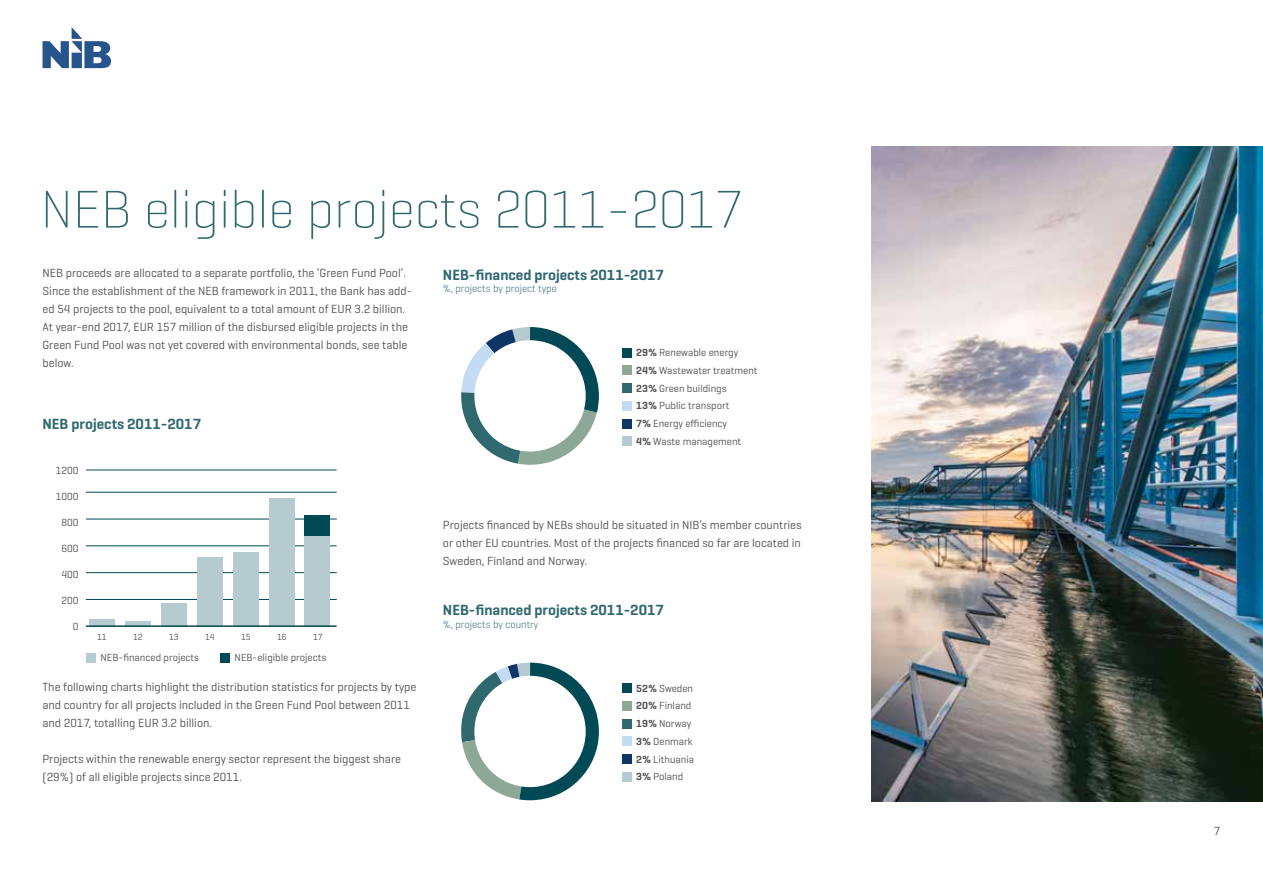
<style>
.page{position:relative;width:1263px;height:893px;background:#fff}
.page>*{position:absolute;margin:0;border:0;box-sizing:border-box;transform-origin:0 0}
.t1{font:200 54px "Geogrotesque";letter-spacing:-.01em;color:#306870}
.t2{font:600 15px "Geogrotesque";color:#306870}
.t3{font:12px/18px "Geogrotesque";color:#505050}
.t4{font:10.5px/17.7px "Geogrotesque";color:#505050}
.t5{font:300 10.5px "Geogrotesque";color:#306870}
.t6{font:9px "Geogrotesque";letter-spacing:-.02em;color:#505050}
.s1{font-weight:600}
</style>
<div class="page">
<svg style="left:43px;top:27px;width:68px;height:41px"></svg>
<hr style="left:86px;top:599px;width:251px;height:1px;background:#004955">
<hr style="left:86px;top:572px;width:251px;height:1px;background:#004955">
<hr style="left:86px;top:546px;width:251px;height:1px;background:#004955">
<hr style="left:86px;top:519px;width:251px;height:1px;background:#004955">
<hr style="left:86px;top:492px;width:251px;height:1px;background:#004955">
<hr style="left:86px;top:470px;width:251px;height:1px;background:#004955">
<div style="left:305px;top:515px;width:25px;height:21px;background:#004955"></div>
<div style="left:89px;top:619px;width:26px;height:7px;background:#b6cbd0"></div>
<div style="left:125px;top:621px;width:25px;height:5px;background:#b6cbd0"></div>
<div style="left:161px;top:603px;width:25px;height:23px;background:#b6cbd0"></div>
<div style="left:197px;top:557px;width:25px;height:69px;background:#b6cbd0"></div>
<div style="left:233px;top:552px;width:25px;height:74px;background:#b6cbd0"></div>
<div style="left:269px;top:499px;width:25px;height:127px;background:#b6cbd0"></div>
<div style="left:305px;top:536px;width:25px;height:90px;background:#b6cbd0"></div>
<hr style="left:86px;top:625px;width:251px;height:2px;background:#004955">
<div style="left:86px;top:653px;width:10px;height:10px;background:#b6cbd0"></div>
<div style="left:220px;top:653px;width:10px;height:10px;background:#004955"></div>
<svg style="left:461px;top:663px;width:138px;height:137px"></svg>
<div style="left:474px;top:676px;width:112px;height:111px;background:#fff;border-radius:50%"></div>
<div style="left:621px;top:683px;width:10px;height:10px;background:#004955"></div>
<div style="left:621px;top:701px;width:10px;height:10px;background:#8da897"></div>
<div style="left:621px;top:719px;width:10px;height:10px;background:#306870"></div>
<div style="left:621px;top:736px;width:10px;height:10px;background:#c3dcf4"></div>
<div style="left:621px;top:754px;width:10px;height:10px;background:#0d3666"></div>
<div style="left:621px;top:772px;width:10px;height:10px;background:#b6cbd0"></div>
<svg style="left:461px;top:327px;width:138px;height:138px"></svg>
<div style="left:474px;top:340px;width:112px;height:112px;background:#fff;border-radius:50%"></div>
<div style="left:621px;top:348px;width:10px;height:10px;background:#004955"></div>
<div style="left:621px;top:365px;width:10px;height:10px;background:#8da897"></div>
<div style="left:621px;top:383px;width:10px;height:10px;background:#306870"></div>
<div style="left:621px;top:401px;width:10px;height:10px;background:#c3dcf4"></div>
<div style="left:621px;top:419px;width:10px;height:10px;background:#0d3666"></div>
<div style="left:621px;top:436px;width:10px;height:10px;background:#b6cbd0"></div>
<img style="left:872px;top:147px;width:391px;height:654px">
<h1 class="t1" style="left:40px;top:176px;width:704px">NEB eligible projects 2011-2017</h1>
<p class="t3" style="left:43px;top:263px;width:371px">NEB proceeds are allocated to a separate portfolio, the ‘Green Fund Pool’.<br>Since the establishment of the NEB framework in 2011, the Bank has add&shy;ed 54 projects to the pool, equivalent to a total amount of EUR 3.2 billion.<br>At year-end 2017, EUR 157 million of the disbursed eligible projects in the Green Fund Pool was not yet covered with environmental bonds, see table below.</p>
<p class="t2" style="left:43px;top:414px;width:160px">NEB projects 2011-2017</p>
<p class="t4" style="left:56px;top:461px;width:24px">1200</p>
<p class="t4" style="left:56px;top:487px;width:24px">1000</p>
<p class="t4" style="left:62px;top:513px;width:19px">800</p>
<p class="t4" style="left:62px;top:539px;width:19px">600</p>
<p class="t4" style="left:62px;top:565px;width:19px">400</p>
<p class="t4" style="left:62px;top:591px;width:19px">200</p>
<p class="t4" style="left:73px;top:617px;width:7px">0</p>
<p class="t6" style="left:97px;top:631px;width:11px">11</p>
<p class="t6" style="left:133px;top:631px;width:11px">12</p>
<p class="t6" style="left:169px;top:631px;width:11px">13</p>
<p class="t6" style="left:205px;top:631px;width:11px">14</p>
<p class="t6" style="left:241px;top:631px;width:11px">15</p>
<p class="t6" style="left:277px;top:631px;width:11px">16</p>
<p class="t6" style="left:313px;top:631px;width:11px">17</p>
<p class="t4" style="left:100px;top:648px;width:100px">NEB-financed projects</p>
<p class="t4" style="left:235px;top:648px;width:93px">NEB-eligible projects</p>
<p class="t3" style="left:43px;top:677px;width:375px">The following charts highlight the distribution statistics for projects by type and country for all projects included in the Green Fund Pool between 2011 and 2017, totalling EUR 3.2 billion.</p>
<p class="t3" style="left:43px;top:749px;width:360px">Projects within the renewable energy sector represent the biggest share (29%) of all eligible projects since 2011.</p>
<p class="t2" style="left:443px;top:265px;width:223px">NEB-financed projects 2011-2017</p>
<p class="t5" style="left:443px;top:282px;width:115px">%, projects by project type</p>
<p class="t4" style="left:636px;top:343px;width:123px"><span class="s1">29%</span> Renewable energy<br><span class="s1">24%</span> Wastewater treatment<br><span class="s1">23%</span> Green buildings<br><span class="s1">13%</span> Public transport<br><span class="s1">7%</span> Energy efficiency<br><span class="s1">4%</span> Waste management</p>
<p class="t3" style="left:443px;top:515px;width:360px;text-align:justify">Projects financed by NEBs should be situated in NIB’s member countries or other EU countries. Most of the projects financed so far are located in Sweden, Finland and Norway.</p>
<p class="t2" style="left:443px;top:601px;width:223px">NEB-financed projects 2011-2017</p>
<p class="t5" style="left:443px;top:618px;width:97px">%, projects by country</p>
<p class="t4" style="left:636px;top:679px;width:59px"><span class="s1">52%</span> Sweden<br><span class="s1">20%</span> Finland<br><span class="s1">19%</span> Norway<br><span class="s1">3%</span> Denmark<br><span class="s1">2%</span> Lithuania<br><span class="s1">3%</span> Poland</p>
<p class="t3" style="left:1214px;top:821px;width:8px">7</p>
</div>
